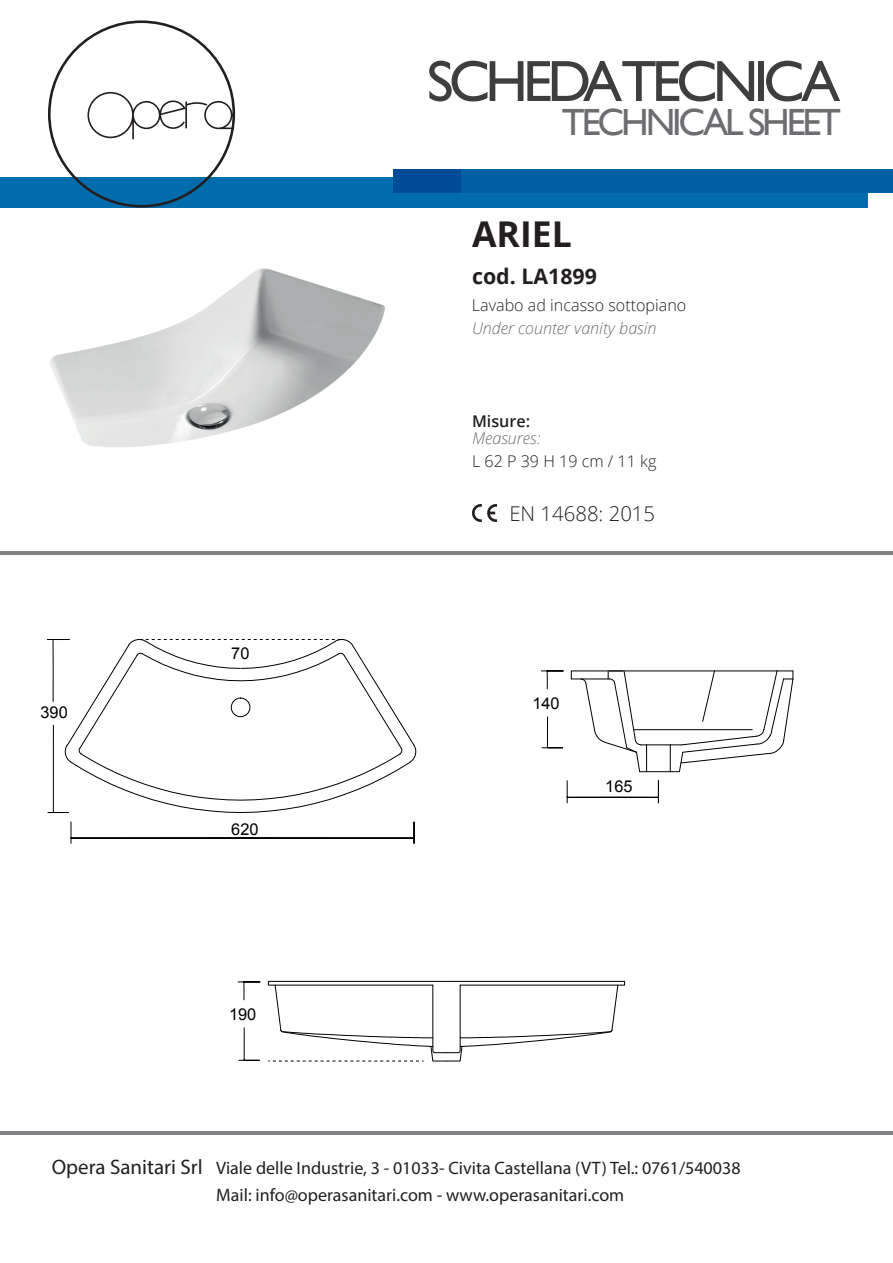
<style>
.page{position:relative;width:893px;height:1263px;background:#fff}
.page>*{position:absolute;margin:0;border:0;box-sizing:border-box;transform-origin:0 0}
.t1{font:58.35px "Gill Sans";letter-spacing:-.085em;color:#3e3e3f}
.t2{font:37.95px "Gill Sans";letter-spacing:-.085em;color:#6c6d70}
.t3{font:700 35.55px "Open Sans";color:#231f20}
.t4{font:700 21.3px "Open Sans";color:#231f20}
.t5{font:21px "Myriad Pro";color:#231f20}
.t6{font:300 20.4px "Open Sans";color:#231f20}
.t7{font:18px/27px "Myriad Pro";color:#231f20}
.t8{font:16.35px "Arial";color:#000001}
.t9{font:300 16.2px "Open Sans";color:#231f20}
.t10{font:italic 300 16.2px "Open Sans";color:#6c6d70}
.t11{font:600 16.2px "Open Sans";color:#231f20}
</style>
<div class="page">
<div style="left:0;top:177px;width:868px;height:31px;background:#006cac"></div>
<div style="left:393px;top:169px;width:500px;height:24px;background:#005fa3"></div>
<div style="left:393px;top:169px;width:67px;height:24px;background:#004c97"></div>
<hr style="left:0;top:1131px;width:893px;height:3px;background:#808285">
<hr style="left:0;top:551px;width:893px;height:3px;background:#808285">
<svg style="left:48px;top:20px;width:187px;height:188px"></svg>
<svg style="left:71px;top:821px;width:343px;height:23px"></svg>
<svg style="left:47px;top:639px;width:370px;height:174px"></svg>
<div style="left:231px;top:698px;width:19px;height:19px;border:1px solid #000001;border-radius:50%"></div>
<svg style="left:237px;top:981px;width:24px;height:19px"></svg>
<svg style="left:238px;top:1027px;width:22px;height:34px"></svg>
<svg style="left:268px;top:981px;width:357px;height:81px"></svg>
<svg style="left:567px;top:780px;width:92px;height:23px"></svg>
<svg style="left:541px;top:670px;width:23px;height:19px"></svg>
<svg style="left:541px;top:716px;width:22px;height:32px"></svg>
<svg style="left:570px;top:670px;width:224px;height:102px"></svg>
<img style="left:50px;top:268px;width:335px;height:179px">
<div style="left:606px;top:909px;width:102px;height:102px;border:8px solid #231f20;border-radius:50%"></div>
<div style="left:612px;top:942px;width:92px;height:14px;background:#fff"></div>
<img style="left:472px;top:504px;width:24px;height:18px">
<p class="t8" style="left:41px;top:702px;width:29px">390</p>
<p class="t8" style="left:231px;top:642px;width:20px">70</p>
<p class="t8" style="left:231px;top:819px;width:29px">620</p>
<h1 class="t1" style="left:427px;top:47px;width:415px">SCHEDA TECNICA</h1>
<h2 class="t2" style="left:562px;top:100px;width:281px">TECHNICAL SHEET</h2>
<h3 class="t3" style="left:472px;top:209px;width:101px">ARIEL</h3>
<p class="t4" style="left:472px;top:261px;width:126px">cod. LA1899</p>
<p class="t9" style="left:472px;top:294px;width:216px">Lavabo ad incasso sottopiano</p>
<p class="t10" style="left:472px;top:316px;width:186px">Under counter vanity basin</p>
<p class="t11" style="left:472px;top:410px;width:60px">Misure:</p>
<p class="t10" style="left:472px;top:427px;width:70px">Measures:</p>
<p class="t9" style="left:472px;top:450px;width:186px">L 62 P 39 H 19 cm / 11 kg</p>
<p class="t6" style="left:509px;top:499px;width:147px">EN 14688: 2015</p>
<p class="t8" style="left:532px;top:693px;width:29px">140</p>
<p class="t8" style="left:605px;top:775px;width:29px">165</p>
<p class="t8" style="left:229px;top:1004px;width:29px">190</p>
<p class="t5" style="left:52px;top:1154px;width:153px">Opera Sanitari Srl</p>
<p class="t7" style="left:216px;top:1154px;width:526px">Viale delle Industrie, 3 - 01033- Civita Castellana (VT) Tel.: 0761/540038<br>Mail: info@operasanitari.com - www.operasanitari.com</p>
</div>
